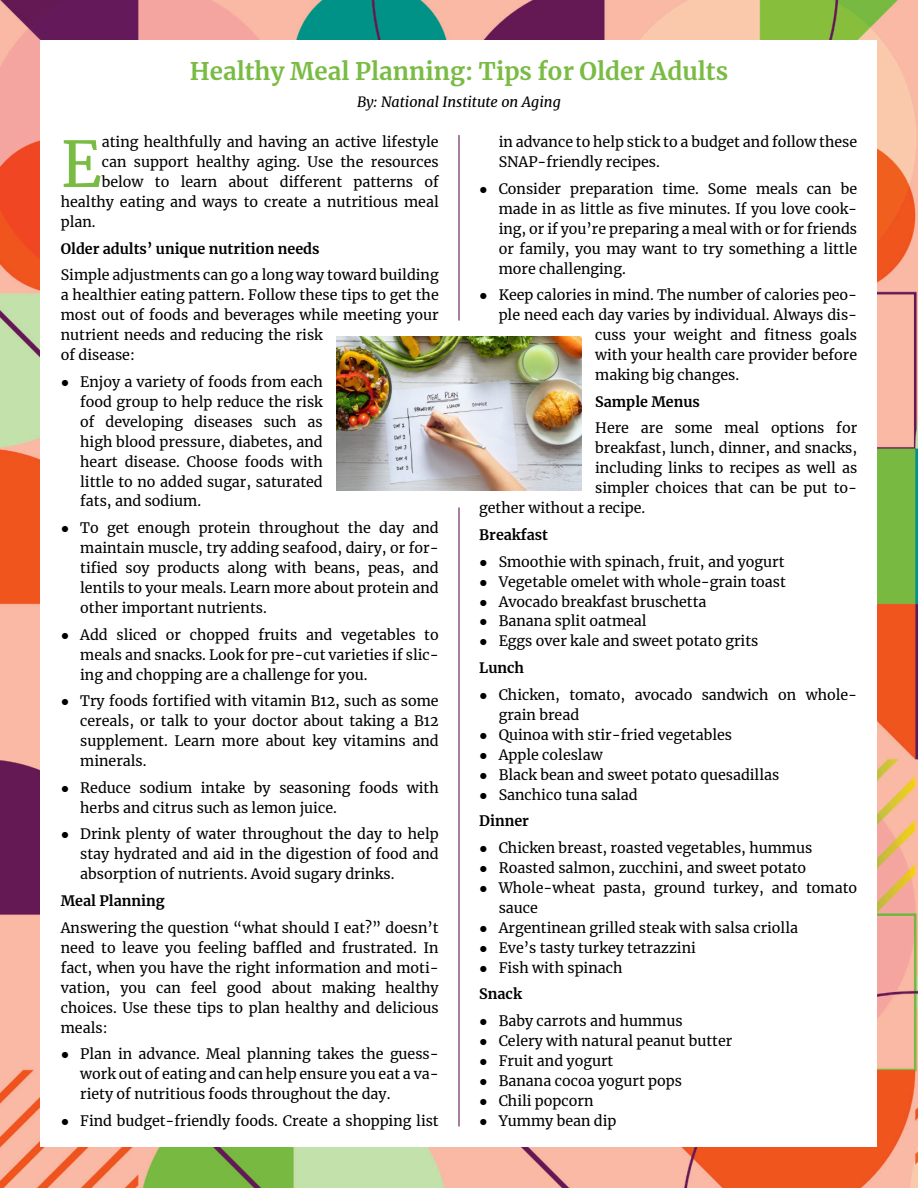
<style>
.page{position:relative;width:918px;height:1188px;background:#fff}
.page>*{position:absolute;margin:0;border:0;box-sizing:border-box;transform-origin:0 0}
.t1{font:63px "Merriweather";color:#79bb43}
.t2{font:700 24px "Merriweather";color:#79bb43}
.t3{font:14.25px/20px "Merriweather";color:#000}
.t4{font:700 14.25px "Merriweather";color:#000}
.t5{font:italic 14.25px "Merriweather";color:#000}
.s1{font-family:"Arial"}
.s2{font-weight:700}
</style>
<div class="page">
<img style="left:0;top:0;width:918px;height:1188px">
<div style="left:41px;top:41px;width:836px;height:1106px;background:#fff"></div>
<hr style="left:458px;top:508px;width:2px;height:618px;background:#661a56">
<hr style="left:458px;top:135px;width:2px;height:185px;background:#661a56">
<img style="left:336px;top:337px;width:246px;height:154px">
<h2 class="t2" style="left:190px;top:57px;width:540px">Healthy Meal Planning: Tips for Older Adults</h2>
<p class="t5" style="left:357px;top:93px;width:205px">By: National Institute on Aging</p>
<h1 class="t1" style="left:61px;top:125px;width:42px">E</h1>
<p class="t3" style="left:102px;top:132px;width:338px">ating healthfully and having an active lifestyle</p>
<p class="t3" style="left:102px;top:152px;width:338px">can support healthy aging. Use the resources</p>
<p class="t3" style="left:102px;top:172px;width:338px">below to learn about different patterns of</p>
<p class="t3" style="left:61px;top:192px;width:379px">healthy eating and ways to create a nutritious meal</p>
<p class="t3" style="left:61px;top:212px;width:36px">plan.</p>
<p class="t4" style="left:61px;top:240px;width:260px">Older adults’ unique nutrition needs</p>
<p class="t3" style="left:61px;top:265px;width:379px">Simple adjustments can go a long way toward building a healthier eating pattern. Follow these tips to get the most out of foods and beverages while meeting your nutrient needs and reducing the risk<br>of disease:</p>
<p class="t3" style="left:80px;top:372px;width:244px;text-align:justify;text-indent:-19px"><span class="s1">●</span> Enjoy a variety of foods from each food group to help reduce the risk of developing diseases such as high blood pressure, diabetes, and heart disease. Choose foods with little to no added sugar, saturated fats, and sodium.</p>
<p class="t3" style="left:80px;top:518px;width:360px;text-align:justify;text-indent:-19px"><span class="s1">●</span> To get enough protein throughout the day and maintain muscle, try adding seafood, dairy, or for&shy;tified soy products along with beans, peas, and lentils to your meals. Learn more about protein and other important nutrients.</p>
<p class="t3" style="left:80px;top:625px;width:360px;text-align:justify;text-indent:-19px"><span class="s1">●</span> Add sliced or chopped fruits and vegetables to meals and snacks. Look for pre-cut varieties if slic&shy;ing and chopping are a challenge for you.</p>
<p class="t3" style="left:80px;top:691px;width:360px;text-align:justify;text-indent:-19px"><span class="s1">●</span> Try foods fortified with vitamin B12, such as some cereals, or talk to your doctor about taking a B12 supplement. Learn more about key vitamins and minerals.</p>
<p class="t3" style="left:80px;top:778px;width:360px;text-indent:-19px"><span class="s1">●</span> Reduce sodium intake by seasoning foods with herbs and citrus such as lemon juice.</p>
<p class="t3" style="left:80px;top:824px;width:360px;text-align:justify;text-indent:-19px"><span class="s1">●</span> Drink plenty of water throughout the day to help stay hydrated and aid in the digestion of food and absorption of nutrients. Avoid sugary drinks.</p>
<p class="t4" style="left:61px;top:892px;width:105px">Meal Planning</p>
<p class="t3" style="left:61px;top:918px;width:379px;text-align:justify">Answering the question “what should I eat?” doesn’t need to leave you feeling baffled and frustrated. In fact, when you have the right information and moti&shy;vation, you can feel good about making healthy choices. Use these tips to plan healthy and delicious meals:</p>
<p class="t3" style="left:80px;top:1044px;width:360px;text-align:justify;text-indent:-19px"><span class="s1">●</span> Plan in advance. Meal planning takes the guess&shy;work out of eating and can help ensure you eat a va&shy;riety of nutritious foods throughout the day.</p>
<p class="t3" style="left:61px;top:1111px;width:379px"><span class="s1">●</span> Find budget-friendly foods. Create a shopping list</p>
<p class="t3" style="left:499px;top:132px;width:360px">in advance to help stick to a budget and follow these<br>SNAP-friendly recipes.</p>
<p class="t3" style="left:499px;top:179px;width:360px;text-align:justify;text-indent:-19px"><span class="s1">●</span> Consider preparation time. Some meals can be made in as little as five minutes. If you love cook&shy;ing, or if you’re preparing a meal with or for friends or family, you may want to try something a little more challenging.</p>
<p class="t3" style="left:479px;top:285px;width:379px"><span class="s1">●</span> Keep calories in mind. The number of calories peo-</p>
<p class="t3" style="left:499px;top:305px;width:360px">ple need each day varies by individual. Always dis-</p>
<p class="t3" style="left:595px;top:325px;width:263px">cuss your weight and fitness goals</p>
<p class="t3" style="left:595px;top:345px;width:263px">with your health care provider before</p>
<p class="t3" style="left:595px;top:365px;width:145px">making big changes.</p>
<p class="t4" style="left:595px;top:393px;width:106px">Sample Menus</p>
<p class="t3" style="left:595px;top:418px;width:263px">Here are some meal options for</p>
<p class="t3" style="left:595px;top:438px;width:263px">breakfast, lunch, dinner, and snacks,</p>
<p class="t3" style="left:595px;top:458px;width:263px">including links to recipes as well as</p>
<p class="t3" style="left:595px;top:478px;width:263px">simpler choices that can be put to-</p>
<p class="t3" style="left:479px;top:498px;width:168px">gether without a recipe.</p>
<p class="t4" style="left:479px;top:526px;width:70px">Breakfast</p>
<p class="t3" style="left:479px;top:552px;width:307px"><span class="s1">●</span> Smoothie with spinach, fruit, and yogurt</p>
<p class="t3" style="left:479px;top:572px;width:308px"><span class="s1">●</span> Vegetable omelet with whole-grain toast</p>
<p class="t3" style="left:479px;top:591px;width:229px"><span class="s1">●</span> Avocado breakfast bruschetta</p>
<p class="t3" style="left:479px;top:611px;width:169px"><span class="s1">●</span> Banana split oatmeal</p>
<p class="t3" style="left:479px;top:628px;width:281px;line-height:26.7px"><span class="s1">●</span> Eggs over kale and sweet potato grits<br><span class="s2">Lunch</span></p>
<p class="t3" style="left:499px;top:685px;width:360px;text-indent:-19px"><span class="s1">●</span> Chicken, tomato, avocado sandwich on whole&shy;grain bread</p>
<p class="t3" style="left:479px;top:725px;width:254px"><span class="s1">●</span> Quinoa with stir-fried vegetables</p>
<p class="t3" style="left:479px;top:745px;width:125px"><span class="s1">●</span> Apple coleslaw</p>
<p class="t3" style="left:479px;top:765px;width:302px"><span class="s1">●</span> Black bean and sweet potato quesadillas</p>
<p class="t3" style="left:479px;top:781px;width:160px;line-height:26.7px"><span class="s1">●</span> Sanchico tuna salad<br><span class="s2">Dinner</span></p>
<p class="t3" style="left:479px;top:838px;width:335px"><span class="s1">●</span> Chicken breast, roasted vegetables, hummus</p>
<p class="t3" style="left:479px;top:858px;width:328px"><span class="s1">●</span> Roasted salmon, zucchini, and sweet potato</p>
<p class="t3" style="left:499px;top:878px;width:360px;text-indent:-19px"><span class="s1">●</span> Whole-wheat pasta, ground turkey, and tomato sauce</p>
<p class="t3" style="left:479px;top:918px;width:320px"><span class="s1">●</span> Argentinean grilled steak with salsa criolla</p>
<p class="t3" style="left:479px;top:938px;width:218px"><span class="s1">●</span> Eve’s tasty turkey tetrazzini</p>
<p class="t3" style="left:479px;top:954px;width:145px;line-height:26.7px"><span class="s1">●</span> Fish with spinach<br><span class="s2">Snack</span></p>
<p class="t3" style="left:479px;top:1011px;width:205px"><span class="s1">●</span> Baby carrots and hummus</p>
<p class="t3" style="left:479px;top:1031px;width:255px"><span class="s1">●</span> Celery with natural peanut butter</p>
<p class="t3" style="left:479px;top:1051px;width:136px"><span class="s1">●</span> Fruit and yogurt</p>
<p class="t3" style="left:479px;top:1071px;width:204px"><span class="s1">●</span> Banana cocoa yogurt pops</p>
<p class="t3" style="left:479px;top:1091px;width:116px"><span class="s1">●</span> Chili popcorn</p>
<p class="t3" style="left:479px;top:1111px;width:139px"><span class="s1">●</span> Yummy bean dip</p>
</div>
